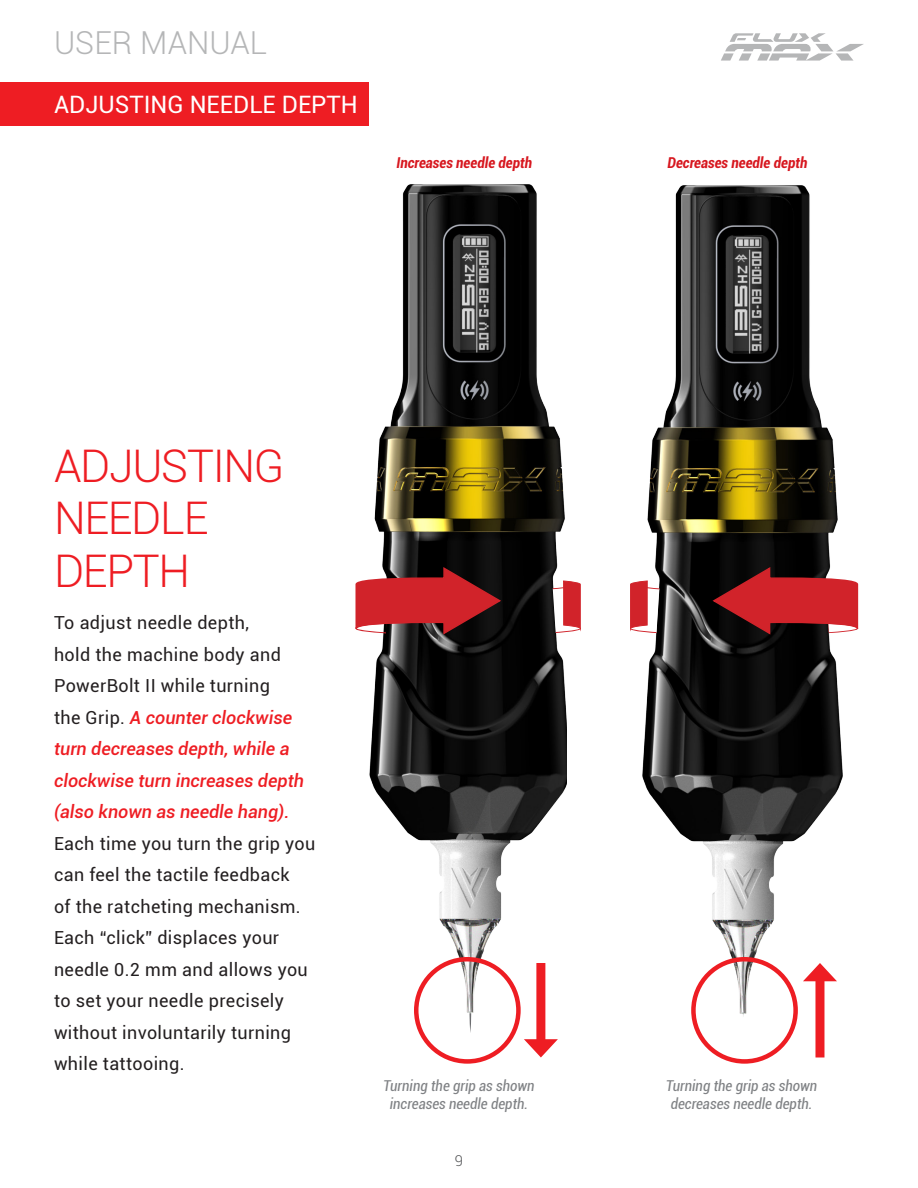
<style>
.page{position:relative;width:918px;height:1188px;background:#fff}
.page>*{position:absolute;margin:0;border:0;box-sizing:border-box;transform-origin:0 0}
.t1{font:300 45px "Roboto";letter-spacing:-.03em;color:#ee1d23}
.t2{font:300 31.65px "Roboto";color:#b5b6b7}
.t3{font:24px "Roboto";color:#fff}
.t4{font:18px/31.5px "Roboto";letter-spacing:.02em;color:#231f20}
.t5{font:italic 500 18px/31.5px "Roboto";color:#ee1d23}
.t6{font:italic condensed 15px/18px "Roboto";color:#808285;text-align:center}
.t7{font:italic 700 condensed 15px "Roboto";color:#d7171f}
.t8{font:300 15px "Roboto";color:#57585a}
.s1{font-weight:400;font-style:normal;color:#231f20}
</style>
<div class="page">
<svg style="left:721px;top:33px;width:143px;height:28px"></svg>
<img style="left:369px;top:184px;width:198px;height:880px">
<img style="left:642px;top:185px;width:200px;height:879px">
<div style="left:0;top:83px;width:369px;height:43px;background:#ee1d23"></div>
<div style="left:414px;top:957px;width:107px;height:107px;border:4px solid #ee1d23;border-radius:50%"></div>
<div style="left:691px;top:957px;width:107px;height:107px;border:4px solid #ee1d23;border-radius:50%"></div>
<svg style="left:552px;top:580px;width:29px;height:54px"></svg>
<svg style="left:630px;top:580px;width:30px;height:54px"></svg>
<svg style="left:355px;top:566px;width:148px;height:69px;background:#952f33"></svg>
<svg style="left:711px;top:566px;width:148px;height:69px;background:#8e282c"></svg>
<svg style="left:470px;top:1013px;width:1px;height:20px"></svg>
<div style="left:536px;top:963px;width:9px;height:83px;background:#ee1d23"></div>
<svg style="left:524px;top:1039px;width:34px;height:19px"></svg>
<div style="left:815px;top:974px;width:9px;height:83px;background:#ee1d23"></div>
<svg style="left:803px;top:963px;width:34px;height:18px"></svg>
<h2 class="t2" style="left:54px;top:21px;width:215px">USER MANUAL</h2>
<p class="t3" style="left:54px;top:88px;width:305px">ADJUSTING NEEDLE DEPTH</p>
<p class="t7" style="left:396px;top:152px;width:137px">Increases needle depth</p>
<p class="t7" style="left:668px;top:152px;width:141px">Decreases needle depth</p>
<p class="t1" style="left:54px;top:435px;width:232px">ADJUSTING</p>
<p class="t1" style="left:54px;top:487px;width:156px">NEEDLE</p>
<p class="t1" style="left:54px;top:540px;width:137px">DEPTH</p>
<p class="t5" style="left:54px;top:607px;width:252px"><span class="s1">To adjust needle depth,<br>hold the machine body and<br>PowerBolt II while turning<br>the Grip.</span> A counter clockwise turn decreases depth, while a clockwise turn increases depth (also known as needle hang).</p>
<p class="t4" style="left:54px;top:827px;width:263px">Each time you turn the grip you can feel the tactile feedback<br>of the ratcheting mechanism.<br>Each “click” displaces your needle 0.2 mm and allows you to set your needle precisely without involuntarily turning while tattooing.</p>
<p class="t6" style="left:383px;top:1076px;width:153px">Turning the grip as shown increases needle depth.</p>
<p class="t6" style="left:666px;top:1076px;width:153px">Turning the grip as shown decreases needle depth.</p>
<p class="t8" style="left:455px;top:1151px;width:10px">9</p>
</div>
